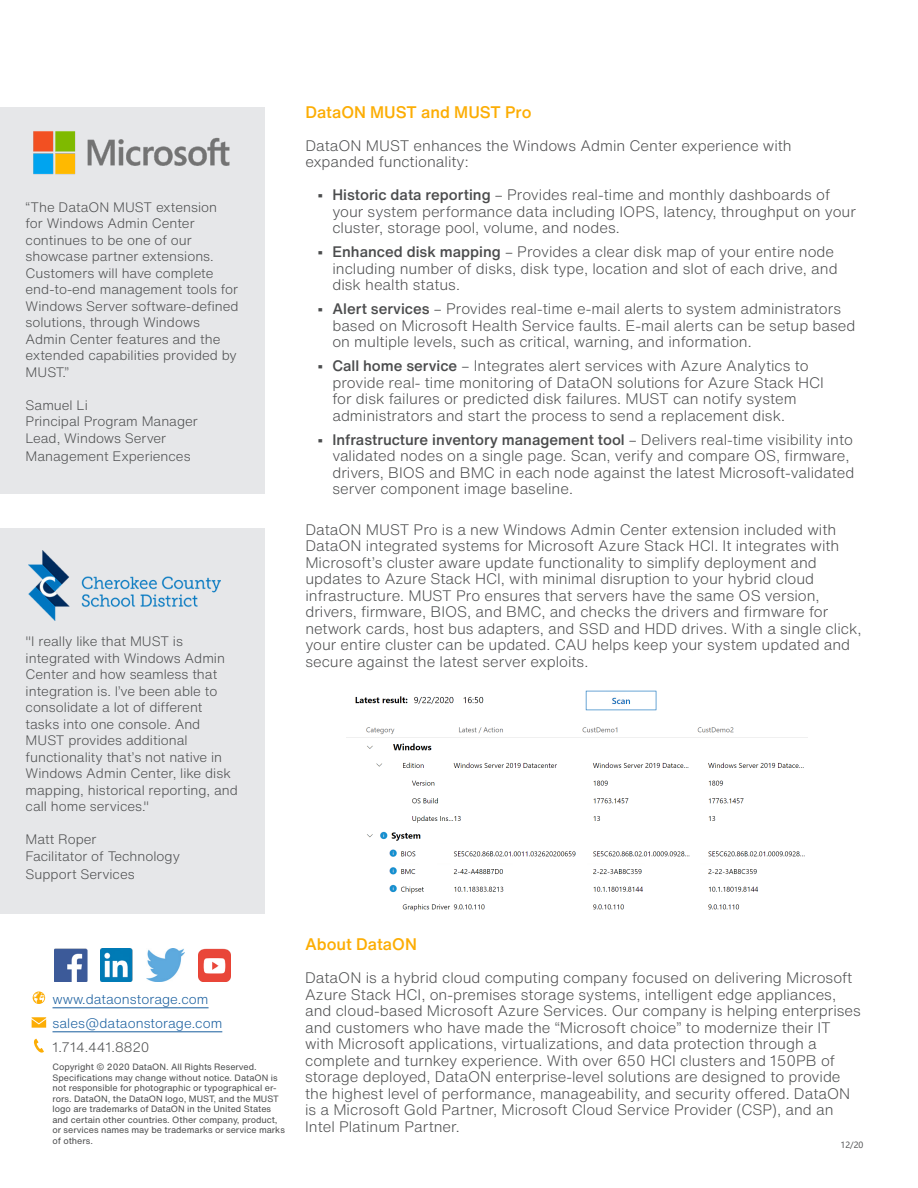
<style>
.page{position:relative;width:918px;height:1188px;background:#fff}
.page>*{position:absolute;margin:0;border:0;box-sizing:border-box;transform-origin:0 0}
.Headers{font:500 16.5px "Helvetica Now Text";color:#fcad04}
.Bullet_List{font:300 15px/16.5px "Helvetica Now Text";color:#4b4c4d}
.Headers-2{font:300 15px "Helvetica Now Text";color:#4b4c4d}
.t1{font:300 13.5px/16.5px "Helvetica Now Text";color:#4b4c4d}
.t2{font:300 13.5px "Helvetica Now Text";color:#175d9e}
.t3{font:9px/10.5px "Helvetica Now Text";color:#4b4c4d}
.t4{font:9px "Segoe UI";color:#4b4c4d}
.s1{font-weight:500}
</style>
<div class="page">
<div style="left:0;top:107px;width:265px;height:387px;background:#e6e7e9"></div>
<div style="left:0;top:529px;width:265px;height:385px;background:#e6e7e9"></div>
<img style="left:29px;top:551px;width:192px;height:70px">
<img style="left:33px;top:131px;width:197px;height:44px">
<svg style="left:33px;top:1039px;width:11px;height:14px"></svg>
<svg style="left:32px;top:1017px;width:14px;height:11px"></svg>
<svg style="left:33px;top:992px;width:12px;height:12px"></svg>
<hr style="left:53px;top:1007px;width:156px;height:1px;background:#175d9e">
<hr style="left:53px;top:1031px;width:169px;height:1px;background:#175d9e">
<img style="left:54px;top:949px;width:33px;height:33px">
<img style="left:101px;top:949px;width:31px;height:33px">
<img style="left:146px;top:949px;width:38px;height:32px">
<img style="left:198px;top:949px;width:33px;height:33px">
<img style="left:346px;top:690px;width:462px;height:222px">
<p class="t1" style="left:26px;top:198px;width:215px">“The DataON MUST extension<br>for Windows Admin Center continues to be one of our showcase partner extensions.<br>Customers will have complete end-to-end management tools for<br>Windows Server software-defined solutions, through Windows<br>Admin Center features and the extended capabilities provided by<br>MUST.”</p>
<p class="t1" style="left:26px;top:396px;width:64px">Samuel Li</p>
<p class="t1" style="left:26px;top:413px;width:174px">Principal Program Manager</p>
<p class="t1" style="left:26px;top:429px;width:142px">Lead, Windows Server</p>
<p class="t1" style="left:26px;top:447px;width:167px">Management Experiences</p>
<p class="t1" style="left:26px;top:632px;width:214px">"I really like that MUST is integrated with Windows Admin<br>Center and how seamless that integration is. I’ve been able to consolidate a lot of different tasks into one console. And<br>MUST provides additional functionality that’s not native in<br>Windows Admin Center, like disk mapping, historical reporting, and call home services."</p>
<p class="t1" style="left:26px;top:830px;width:73px">Matt Roper</p>
<p class="t1" style="left:26px;top:847px;width:156px">Facilitator of Technology</p>
<p class="t1" style="left:26px;top:865px;width:111px">Support Services</p>
<p class="Headers" style="left:305px;top:100px;width:228px">DataON MUST and MUST Pro</p>
<p class="Headers-2" style="left:305px;top:134px;width:488px">DataON MUST enhances the Windows Admin Center experience with</p>
<p class="Headers-2" style="left:305px;top:151px;width:165px">expanded functionality:</p>
<p class="Bullet_List" style="left:332px;top:186px;width:525px;text-indent:-15px"><span class="s1">• Historic data reporting</span> – Provides real-time and monthly dashboards of your system performance data including IOPS, latency, throughput on your cluster, storage pool, volume, and nodes.</p>
<p class="Bullet_List" style="left:332px;top:243px;width:507px;text-indent:-15px"><span class="s1">• Enhanced disk mapping</span> – Provides a clear disk map of your entire node including number of disks, disk type, location and slot of each drive, and disk health status.</p>
<p class="Bullet_List" style="left:332px;top:300px;width:525px;text-indent:-15px"><span class="s1">• Alert services</span> – Provides real-time e-mail alerts to system administrators based on Microsoft Health Service faults. E-mail alerts can be setup based on multiple levels, such as critical, warning, and information.</p>
<p class="Bullet_List" style="left:332px;top:357px;width:493px;text-indent:-15px"><span class="s1">• Call home service</span> – Integrates alert services with Azure Analytics to provide real- time monitoring of DataON solutions for Azure Stack HCI for disk failures or predicted disk failures. MUST can notify system administrators and start the process to send a replacement disk.</p>
<p class="Bullet_List" style="left:332px;top:431px;width:524px;text-indent:-15px"><span class="s1">• Infrastructure inventory management tool</span> – Delivers real-time visibility into validated nodes on a single page. Scan, verify and compare OS, firmware, drivers, BIOS and BMC in each node against the latest Microsoft-validated server component image baseline.</p>
<p class="Bullet_List" style="left:305px;top:521px;width:558px">DataON MUST Pro is a new Windows Admin Center extension included with DataON integrated systems for Microsoft Azure Stack HCI. It integrates with Microsoft’s cluster aware update functionality to simplify deployment and updates to Azure Stack HCI, with minimal disruption to your hybrid cloud infrastructure. MUST Pro ensures that servers have the same OS version, drivers, firmware, BIOS, and BMC, and checks the drivers and firmware for network cards, host bus adapters, and SSD and HDD drives. With a single click, your entire cluster can be updated. CAU helps keep your system updated and secure against the latest server exploits.</p>
<p class="t2" style="left:53px;top:990px;width:158px">www.dataonstorage.com</p>
<p class="t2" style="left:53px;top:1014px;width:171px">sales@dataonstorage.com</p>
<p class="t1" style="left:53px;top:1039px;width:99px">1.714.441.8820</p>
<p class="t3" style="left:53px;top:1062px;width:234px">Copyright © 2020 DataON. All Rights Reserved.<br>Specifications may change without notice. DataON is not responsible for photographic or typographical er&shy;rors. DataON, the DataON logo, MUST, and the MUST logo are trademarks of DataON in the United States and certain other countries. Other company, product, or services names may be trademarks or service marks of others.</p>
<p class="Headers" style="left:305px;top:932px;width:113px">About DataON</p>
<p class="Bullet_List" style="left:305px;top:969px;width:557px">DataON is a hybrid cloud computing company focused on delivering Microsoft Azure Stack HCI, on-premises storage systems, intelligent edge appliances, and cloud-based Microsoft Azure Services. Our company is helping enterprises and customers who have made the “Microsoft choice” to modernize their IT with Microsoft applications, virtualizations, and data protection through a complete and turnkey experience. With over 650 HCI clusters and 150PB of storage deployed, DataON enterprise-level solutions are designed to provide the highest level of performance, manageability, and security offered. DataON is a Microsoft Gold Partner, Microsoft Cloud Service Provider (CSP), and an Intel Platinum Partner.</p>
<p class="t4" style="left:840px;top:1137px;width:24px">12/20</p>
</div>
